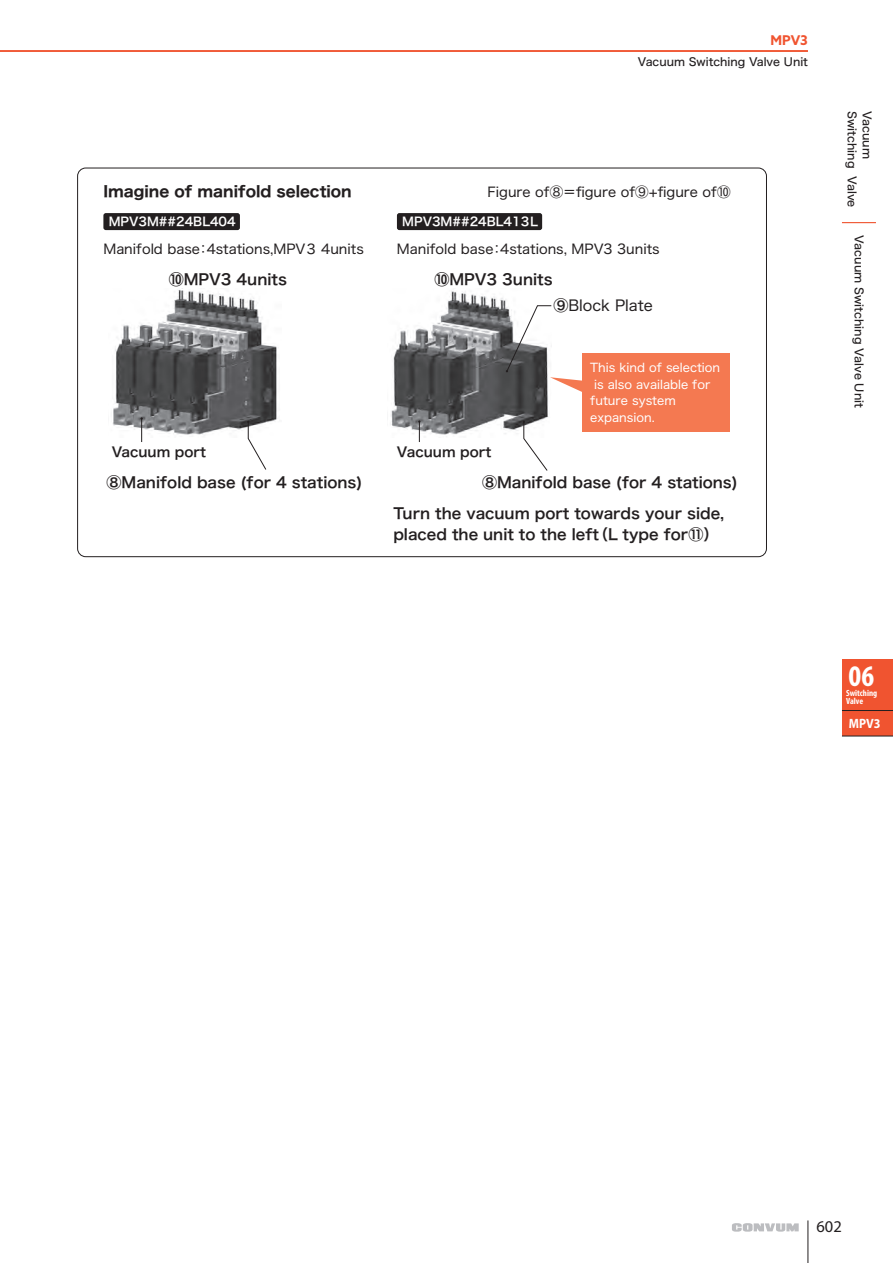
<style>
.page{position:relative;width:893px;height:1263px;background:#fff}
.page>*{position:absolute;margin:0;border:0;box-sizing:border-box;transform-origin:0 0}
.t1{font:700 condensed 30px "Myriad Pro";color:#fff}
.t2{font:16.5px "Myriad Pro";color:#231f20}
.t3{font:15px/21px "Hiragino Sans W6";color:#231f20}
.t4{font:15px "Hiragino Sans W7";color:#231f20}
.t5{font:15px "Hiragino Sans W4";color:#231f20}
.t6{font:13.5px "Hiragino Sans W4";color:#231f20}
.t7{font:13.5px "Hiragino Sans W6";color:#231f20}
.t8{font:700 13.5px "Myriad Pro";color:#fff;scale:.9 1}
.t9{font:700 13.5px "Azo Sans";color:#f05430}
.t10{font:12px "Hiragino Sans W4";color:#fff}
.t11{font:12px "Hiragino Sans W6";color:#fff}
.t12{font:11.4px "Hiragino Sans W5";color:#231f20}
.t13{font:11.25px "Hiragino Sans W5";color:#231f20}
.t14{font:700 condensed 9px/7.5px "Myriad Pro";color:#fff}
.s1{font-family:"Hiragino Sans W6"}
</style>
<div class="page">
<div style="left:842px;top:710px;width:51px;height:26px;background:#f05430"></div>
<div style="left:842px;top:659px;width:51px;height:51px;background:#f05430"></div>
<hr style="left:842px;top:710px;width:51px;height:1px;background:#231f20">
<hr style="left:842px;top:736px;width:51px;height:1px;background:#231f20">
<svg style="left:732px;top:1223px;width:67px;height:9px"></svg>
<img style="left:113px;top:290px;width:164px;height:145px">
<img style="left:391px;top:291px;width:157px;height:144px">
<div style="left:103px;top:213px;width:137px;height:17px;background:#231f20;border-radius:2px"></div>
<div style="left:397px;top:213px;width:145px;height:17px;background:#231f20;border-radius:2px"></div>
<div style="left:582px;top:353px;width:148px;height:79px;background:#f47951"></div>
<svg style="left:506px;top:305px;width:76px;height:88px"></svg>
<svg style="left:247px;top:421px;width:20px;height:49px"></svg>
<svg style="left:523px;top:421px;width:25px;height:50px"></svg>
<svg style="left:418px;top:420px;width:2px;height:22px"></svg>
<svg style="left:141px;top:417px;width:2px;height:25px"></svg>
<hr style="left:0;top:50px;width:808px;height:2px;background:#f05430">
<hr style="left:842px;top:222px;width:34px;height:1px;background:#f05430">
<hr style="left:807px;top:1220px;width:1px;height:43px;background:#231f20">
<p class="t9" style="left:770px;top:32px;width:39px">MPV3</p>
<p class="t13" style="left:638px;top:52px;width:172px">Vacuum Switching Valve Unit</p>
<p class="t4" style="left:103px;top:180px;width:250px">Imagine of manifold selection</p>
<p class="t6" style="left:488px;top:180px;width:244px">Figure of⑧＝figure of⑨+figure of⑩</p>
<p class="t11" style="left:109px;top:211px;width:128px">MPV3M##24BL404</p>
<p class="t11" style="left:402px;top:211px;width:139px">MPV3M##24BL413Ｌ</p>
<p class="t6" style="left:103px;top:237px;width:262px">Manifold base：4stations,MPV３ 4units</p>
<p class="t6" style="left:397px;top:237px;width:264px">Manifold base：4stations, MPV3 3units</p>
<p class="t3" style="left:169px;top:269px;width:120px">⑩MPV3 4units</p>
<p class="t3" style="left:434px;top:269px;width:120px">⑩MPV3 3units</p>
<p class="t5" style="left:553px;top:292px;width:101px"><span class="s1">⑨</span>Block Plate</p>
<p class="t7" style="left:112px;top:440px;width:96px">Vacuum port</p>
<p class="t7" style="left:397px;top:440px;width:96px">Vacuum port</p>
<p class="t10" style="left:590px;top:357px;width:131px">This kind of selection</p>
<p class="t10" style="left:594px;top:373px;width:118px">is also available for</p>
<p class="t10" style="left:590px;top:390px;width:87px">future system</p>
<p class="t10" style="left:590px;top:406px;width:66px">expansion.</p>
<p class="t3" style="left:107px;top:471px;width:257px">⑧Manifold base (for 4 stations)</p>
<p class="t3" style="left:482px;top:471px;width:257px">⑧Manifold base (for 4 stations)</p>
<p class="t3" style="left:393px;top:503px;width:332px">Turn the vacuum port towards your side, placed the unit to the left（L type for⑪）</p>
<p class="t12" style="left:862px;top:111px;width:98px;rotate:90deg">Switching Valve</p>
<p class="t12" style="left:877px;top:111px;width:49px;rotate:90deg">Vacuum</p>
<p class="t12" style="left:869px;top:235px;width:174px;rotate:90deg">Vacuum Switching Valve Unit</p>
<h1 class="t1" style="left:849px;top:657px;width:27px">06</h1>
<p class="t14" style="left:846px;top:689px;width:32px">Switching<br>Valve</p>
<p class="t8" style="left:849px;top:715px;width:37px">MPV3</p>
<p class="t2" style="left:816px;top:1216px;width:27px">602</p>
</div>
